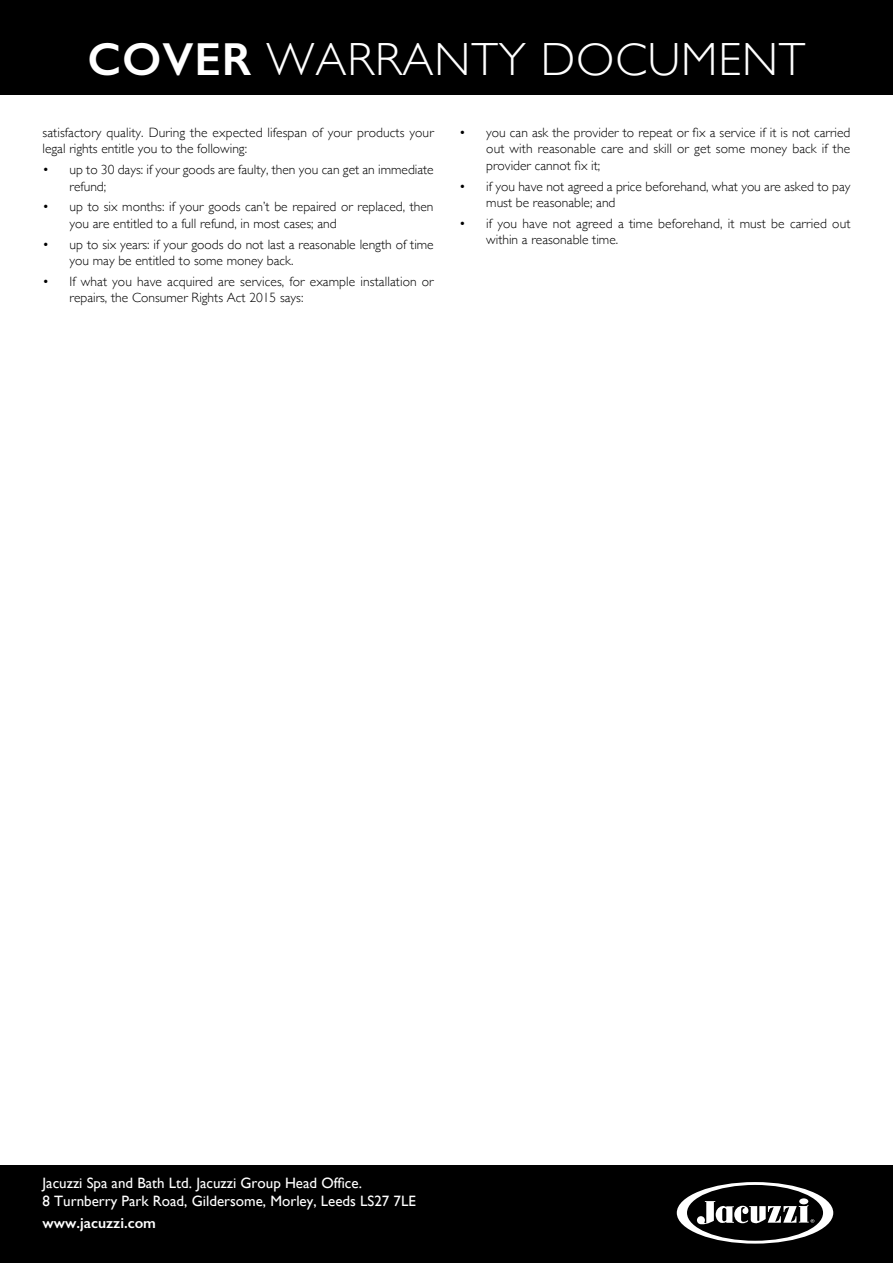
<style>
.page{position:relative;width:893px;height:1263px;background:#fff}
.page>*{position:absolute;margin:0;border:0;box-sizing:border-box;transform-origin:0 0}
.t1{font:300 46.5px "Gill Sans";letter-spacing:.02em;color:#fff}
.t2{font:15px/18px "Gill Sans";color:#fff}
.t3{font:600 15px "Gill Sans";color:#fff}
.t4{font:300 13.5px/16.5px "Gill Sans";color:#000}
.s1{font-weight:600}
</style>
<div class="page">
<div style="left:0;top:1166px;width:893px;height:97px;background:#000"></div>
<svg style="left:677px;top:1182px;width:156px;height:61px"></svg>
<div style="left:0;top:0;width:893px;height:94px;background:#000"></div>
<h1 class="t1" style="left:87px;top:23px;width:720px"><span class="s1">COVER</span> WARRANTY DOCUMENT</h1>
<p class="t4" style="left:43px;top:124px;width:393px">satisfactory quality. During the expected lifespan of your products your legal rights entitle you to the following:</p>
<p class="t4" style="left:70px;top:161px;width:366px;text-indent:-27px">• up to 30 days: if your goods are faulty, then you can get an immediate refund;</p>
<p class="t4" style="left:70px;top:198px;width:366px;text-indent:-27px">• up to six months: if your goods can’t be repaired or replaced, then you are entitled to a full refund, in most cases; and</p>
<p class="t4" style="left:70px;top:235px;width:366px;text-indent:-27px">• up to six years: if your goods do not last a reasonable length of time you may be entitled to some money back.</p>
<p class="t4" style="left:70px;top:273px;width:366px;text-indent:-27px">• If what you have acquired are services, for example installation or repairs, the Consumer Rights Act 2015 says:</p>
<p class="t4" style="left:486px;top:124px;width:366px;text-align:justify;text-indent:-27px">• you can ask the provider to repeat or fix a service if it is not carried out with reasonable care and skill or get some money back if the provider cannot fix it;</p>
<p class="t4" style="left:486px;top:177px;width:366px;text-indent:-27px">• if you have not agreed a price beforehand, what you are asked to pay must be reasonable; and</p>
<p class="t4" style="left:486px;top:215px;width:366px;text-indent:-27px">• if you have not agreed a time beforehand, it must be carried out within a reasonable time.</p>
<p class="t2" style="left:43px;top:1173px;width:375px">Jacuzzi Spa and Bath Ltd. Jacuzzi Group Head Office.<br>8 Turnberry Park Road, Gildersome, Morley, Leeds LS27 7LE</p>
<p class="t3" style="left:43px;top:1214px;width:115px">www.jacuzzi.com</p>
</div>
